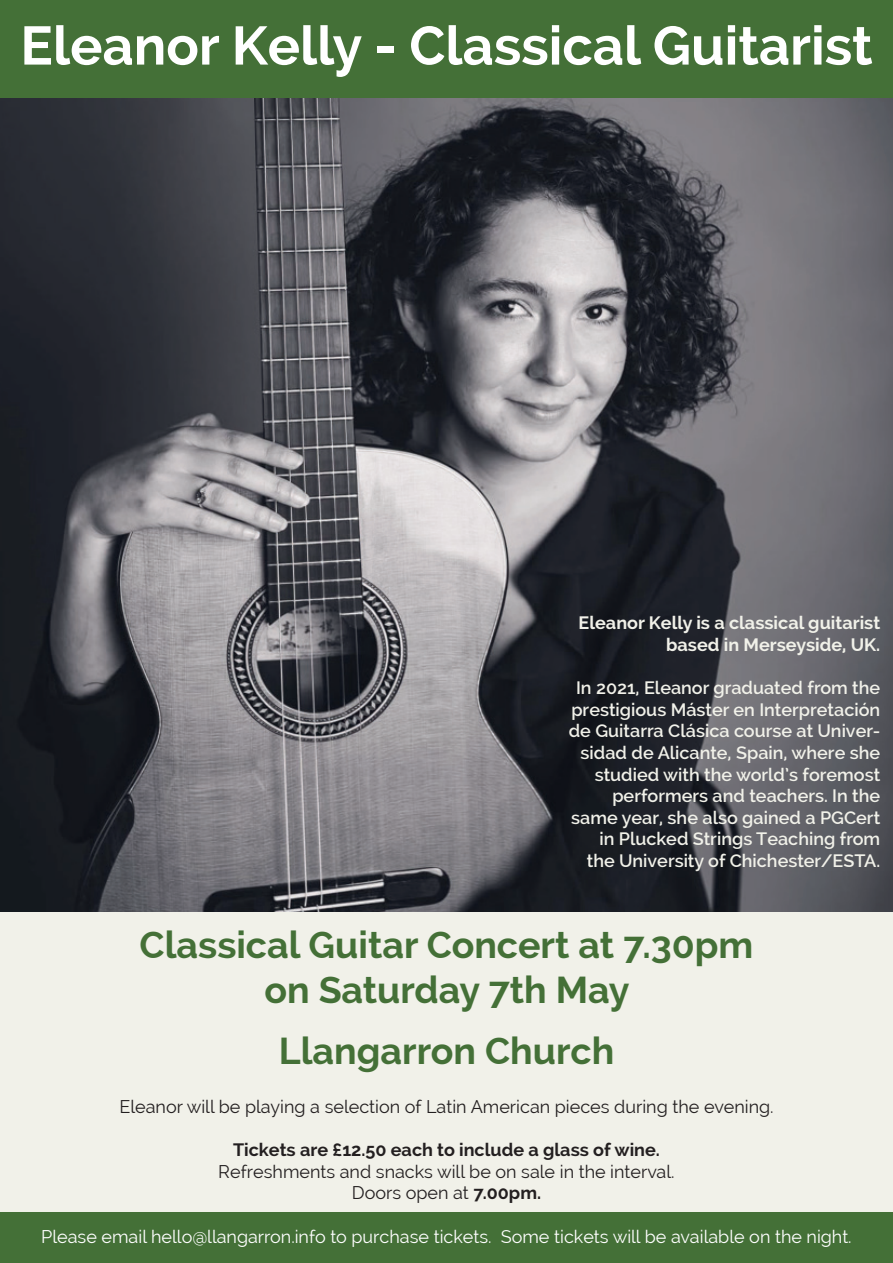
<style>
.page{position:relative;width:893px;height:1263px;background:#fff}
.page>*{position:absolute;margin:0;border:0;box-sizing:border-box;transform-origin:0 0}
.t1{font:700 54px "Raleway";color:#fff}
.t2{font:700 37.5px/45px "Raleway";color:#447037;text-align:center}
.t3{font:600 18px/21.6px "Raleway";color:#f1f1e9;text-align:right}
.t4{font:18px/21.6px "Raleway";color:#231f20;text-align:center}
.t5{font:18px "Raleway";color:#fff}
.t6{font:700 18px/21.6px "Raleway";color:#f1f1e9;text-align:right}
.t7{font:700 18px "Raleway";color:#231f20}
.s1{font-weight:700}
</style>
<div class="page">
<img style="left:0;top:98px;width:893px;height:814px">
<div style="left:0;top:912px;width:893px;height:351px;background:#f1f1e9"></div>
<div style="left:0;top:1212px;width:893px;height:51px;background:#447037"></div>
<div style="left:0;top:0;width:893px;height:98px;background:#447037"></div>
<h1 class="t1" style="left:20px;top:15px;width:854px">Eleanor Kelly - Classical Guitarist</h1>
<p class="t6" style="left:579px;top:612px;width:303px">Eleanor Kelly is a classical guitarist based in Merseyside, UK.</p>
<p class="t3" style="left:569px;top:677px;width:313px">In 2021, Eleanor graduated from the prestigious Máster en Interpretación de Guitarra Clásica course at Univer&shy;sidad de Alicante, Spain, where she studied with the world’s foremost performers and teachers. In the same year, she also gained a PGCert in Plucked Strings Teaching from the University of Chichester/ESTA.</p>
<h2 class="t2" style="left:140px;top:922px;width:615px">Classical Guitar Concert at 7.30pm on Saturday 7th May</h2>
<h2 class="t2" style="left:279px;top:1029px;width:337px">Llangarron Church</h2>
<p class="t4" style="left:119px;top:1096px;width:656px">Eleanor will be playing a selection of Latin American pieces during the evening.</p>
<p class="t7" style="left:233px;top:1139px;width:428px">Tickets are £12.50 each to include a glass of wine.</p>
<p class="t4" style="left:218px;top:1160px;width:458px">Refreshments and snacks will be on sale in the interval.<br>Doors open at <span class="s1">7.00pm.</span></p>
<p class="t5" style="left:41px;top:1226px;width:812px">Please email hello@llangarron.info to purchase tickets. Some tickets will be available on the night.</p>
</div>
